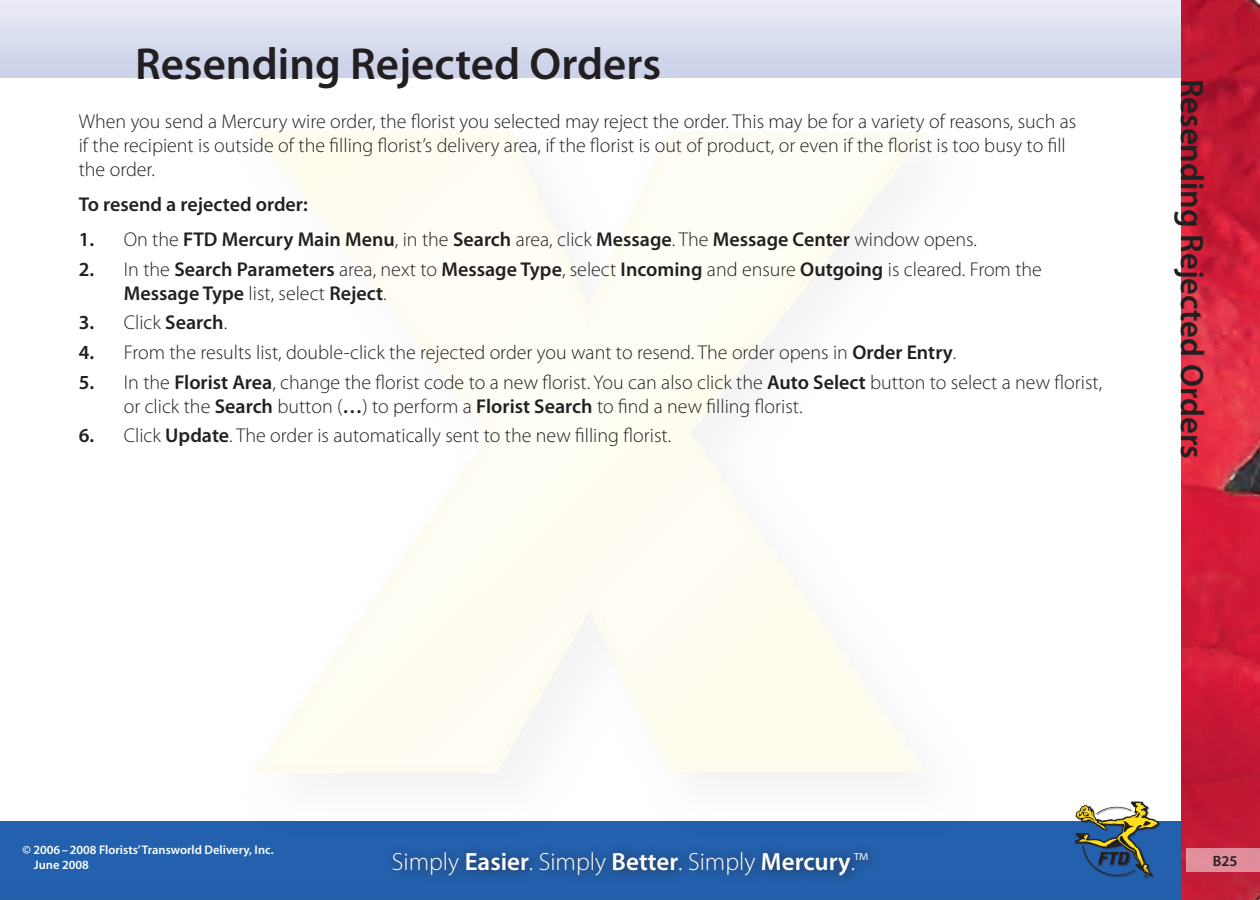
<style>
.page{position:relative;width:1260px;height:900px;background:#fff}
.page>*{position:absolute;margin:0;border:0;box-sizing:border-box;transform-origin:0 0}
.t1{font:600 45px "Myriad Pro";color:#231f20}
.t2{font:600 32.5px "Myriad Pro";color:#231f20}
.t3{font:300 25px "Myriad Pro";color:#fff}
.Numbered_List{font:300 20px/24px "Myriad Pro";color:#231f20}
.Introductory_Text{font:300 20px/24px "Myriad Pro";color:#231f20}
.Numbered_List-2{font:600 20px/24px "Myriad Pro";color:#231f20}
.Procedure_Leading{font:600 20px "Myriad Pro";color:#231f20}
.Page_Number{font:600 15px "Myriad Pro";color:#231f20}
.Copyright{font:600 12.5px "Myriad Pro";color:#fff}
.Freshness_Date{font:600 12.5px "Myriad Pro";color:#fff}
.s1{font-weight:300}
.s2{font-weight:600}
</style>
<div class="page">
<img style="left:0;top:0;width:1181px;height:900px">
<div style="left:383px;top:842px;width:877px;height:58px;background:#231f20;opacity:.75"></div>
<div style="left:0;top:79px;width:1260px;height:742px;background:#fff"></div>
<img style="left:1181px;top:0;width:79px;height:900px">
<div style="left:1075px;top:802px;width:90px;height:82px;background:#231f20;opacity:.75"></div>
<svg style="left:1075px;top:802px;width:84px;height:75px;background:#627a83"></svg>
<div style="left:1187px;top:849px;width:73px;height:23px;background:#e18e9b"></div>
<div style="left:225px;top:821px;width:776px;height:25px;background:#2360ad"></div>
<svg style="left:252px;top:130px;width:675px;height:646px"></svg>
<p class="t1" style="left:135px;top:35px;width:528px">Resending Rejected Orders</p>
<p class="Introductory_Text" style="left:79px;top:109px;width:999px">When you send a Mercury wire order, the florist you selected may reject the order. This may be for a variety of reasons, such as if the recipient is outside of the filling florist’s delivery area, if the florist is out of product, or even if the florist is too busy to fill the order.</p>
<p class="Procedure_Leading" style="left:79px;top:191px;width:231px">To resend a rejected order:</p>
<p class="Numbered_List-2" style="left:79px;top:227px;width:900px">1. <span class="s1">On the</span> FTD Mercury Main Menu<span class="s1">, in the</span> Search <span class="s1">area, click</span> Message<span class="s1">. The</span> Message Center <span class="s1">window opens.</span></p>
<p class="Numbered_List-2" style="left:124px;top:256px;width:920px;text-indent:-45px">2. <span class="s1">In the</span> Search Parameters <span class="s1">area, next to</span> Message Type<span class="s1">, select</span> Incoming <span class="s1">and ensure</span> Outgoing <span class="s1">is cleared. From the<br></span>Message Type <span class="s1">list, select</span> Reject<span class="s1">.</span></p>
<p class="Numbered_List-2" style="left:79px;top:310px;width:150px">3. <span class="s1">Click</span> Search<span class="s1">.</span></p>
<p class="Numbered_List" style="left:79px;top:340px;width:879px"><span class="s2">4.</span> From the results list, double-click the rejected order you want to resend. The order opens in <span class="s2">Order Entry</span>.</p>
<p class="Numbered_List" style="left:124px;top:370px;width:980px;text-indent:-45px"><span class="s2">5.</span> In the <span class="s2">Florist Area</span>, change the florist code to a new florist. You can also click the <span class="s2">Auto Select</span> button to select a new florist, or click the <span class="s2">Search</span> button (<span class="s2">…</span>) to perform a <span class="s2">Florist Search</span> to find a new filling florist.</p>
<p class="Numbered_List" style="left:79px;top:423px;width:594px"><span class="s2">6.</span> Click <span class="s2">Update</span>. The order is automatically sent to the new filling florist.</p>
<p class="t2" style="left:1213px;top:79px;width:382px;rotate:90deg">Resending Rejected Orders</p>
<p class="Copyright" style="left:22px;top:842px;width:253px">© 2006–2008 Florists’ Transworld Delivery, Inc.</p>
<p class="Freshness_Date" style="left:34px;top:857px;width:57px">June 2008</p>
<p class="Page_Number" style="left:1213px;top:852px;width:26px">B25</p>
<p class="t3" style="left:392px;top:847px;width:478px">Simply <span class="s2">Easier</span>. Simply <span class="s2">Better</span>. Simply <span class="s2">Mercury</span>.™</p>
</div>
